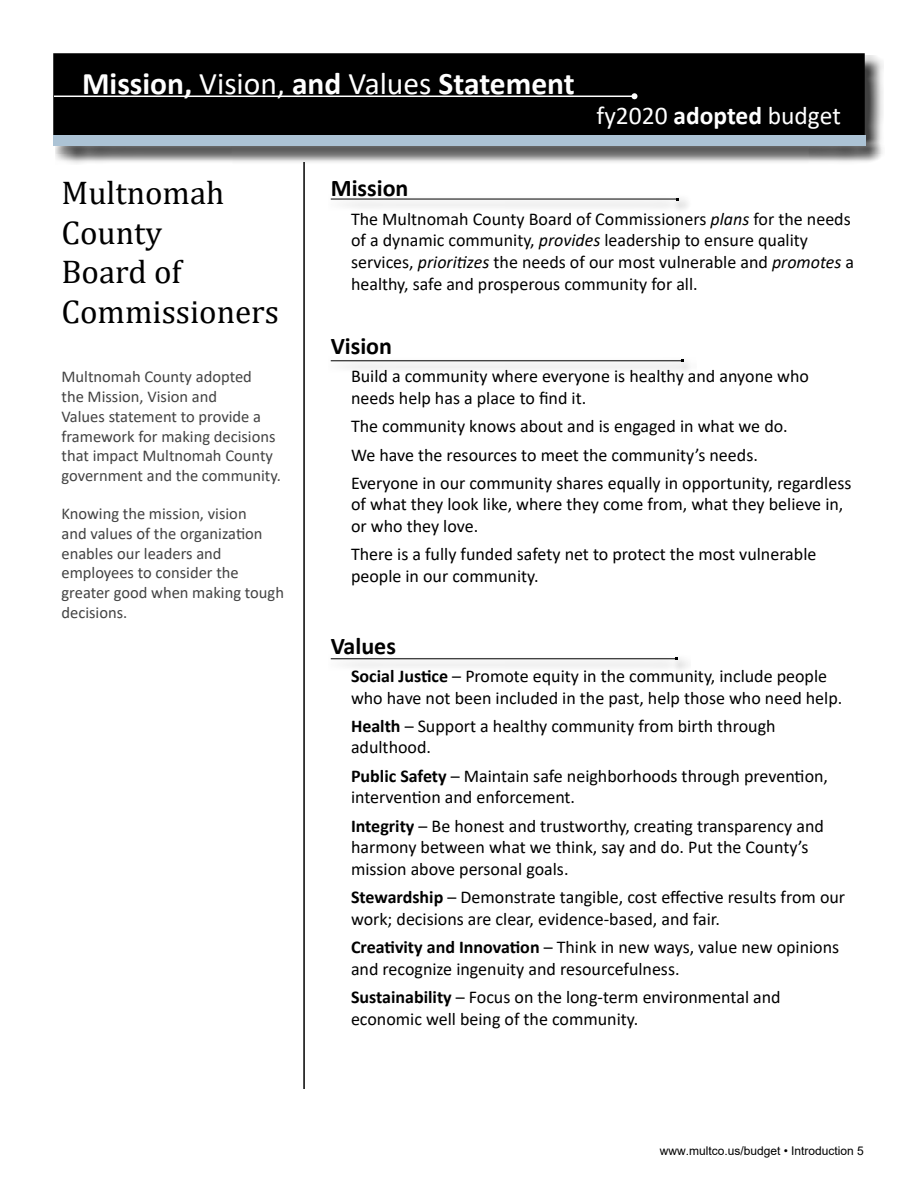
<style>
.page{position:relative;width:918px;height:1188px;background:#fff}
.page>*{position:absolute;margin:0;border:0;box-sizing:border-box;transform-origin:0 0}
.t1{font:33px/39.6px "Cambria";color:#000}
.t2{font:700 31.5px "Calibri";color:#fff}
.t3{font:25.5px "Calibri";color:#fff}
.t4{font:700 24px "Calibri";color:#000}
.t5{font:18px/21.6px "Calibri";color:#000}
.t6{font:16.5px/19.8px "Calibri";color:#434343}
.t7{font:12px "Arial";color:#000}
.s1{font-weight:400}
.s2{font-weight:700}
.s3{font-style:italic}
</style>
<div class="page">
<hr style="left:303px;top:162px;width:2px;height:927px;background:#000">
<div style="left:54px;top:54px;width:810px;height:80px;background:#000"></div>
<div style="left:53px;top:53px;width:812px;height:82px;border:2px solid #000"></div>
<hr style="left:54px;top:96px;width:580px;height:1px;background:#fff">
<svg style="left:632px;top:93px;width:6px;height:6px"></svg>
<div style="left:55px;top:137px;width:829px;height:28px;background:#000;opacity:.75"></div>
<div style="left:53px;top:135px;width:812px;height:10px;background:#acc3d5"></div>
<div style="left:328px;top:194px;width:364px;height:19px;background:#000;opacity:.75"></div>
<hr style="left:331px;top:199px;width:347px;height:1px;background:#000">
<div style="left:328px;top:356px;width:369px;height:19px;background:#000;opacity:.75"></div>
<hr style="left:331px;top:360px;width:351px;height:1px;background:#000">
<div style="left:328px;top:654px;width:363px;height:19px;background:#000;opacity:.75"></div>
<hr style="left:331px;top:658px;width:345px;height:1px;background:#000">
<h2 class="t2" style="left:82px;top:61px;width:494px">Mission, <span class="s1">Vision,</span> and <span class="s1">Values</span> Statement</h2>
<h3 class="t3" style="left:597px;top:98px;width:246px">fy2020 <span class="s2">adopted</span> budget</h3>
<h1 class="t1" style="left:62px;top:173px;width:219px">Multnomah<br>County<br>Board of<br>Commissioners</h1>
<p class="t6" style="left:62px;top:366px;width:221px">Multnomah County adopted<br>the Mission, Vision and<br>Values statement to provide a framework for making decisions that impact Multnomah County government and the community.</p>
<p class="t6" style="left:62px;top:503px;width:224px">Knowing the mission, vision<br>and values of the organization enables our leaders and employees to consider the greater good when making tough decisions.</p>
<h3 class="t4" style="left:331px;top:171px;width:79px">Mission</h3>
<p class="t5" style="left:351px;top:208px;width:505px">The Multnomah County Board of Commissioners <span class="s3">plans</span> for the needs of a dynamic community, <span class="s3">provides</span> leadership to ensure quality services, <span class="s3">prioritizes</span> the needs of our most vulnerable and <span class="s3">promotes</span> a healthy, safe and prosperous community for all.</p>
<h3 class="t4" style="left:331px;top:329px;width:63px">Vision</h3>
<p class="t5" style="left:351px;top:365px;width:459px">Build a community where everyone is healthy and anyone who needs help has a place to find it.</p>
<p class="t5" style="left:351px;top:412px;width:502px;line-height:28.3px">The community knows about and is engaged in what we do.<br>We have the resources to meet the community’s needs.<br>Everyone in our community shares equally in opportunity, regardless</p>
<p class="t5" style="left:351px;top:493px;width:494px">of what they look like, where they come from, what they believe in, or who they love.</p>
<p class="t5" style="left:351px;top:543px;width:467px">There is a fully funded safety net to protect the most vulnerable people in our community.</p>
<h3 class="t4" style="left:331px;top:629px;width:67px">Values</h3>
<p class="t5" style="left:351px;top:665px;width:493px"><span class="s2">Social Justice</span> – Promote equity in the community, include people who have not been included in the past, help those who need help.</p>
<p class="t5" style="left:351px;top:715px;width:426px"><span class="s2">Health</span> – Support a healthy community from birth through adulthood.</p>
<p class="t5" style="left:351px;top:765px;width:479px"><span class="s2">Public Safety</span> – Maintain safe neighborhoods through prevention, intervention and enforcement.</p>
<p class="t5" style="left:351px;top:815px;width:475px"><span class="s2">Integrity</span> – Be honest and trustworthy, creating transparency and harmony between what we think, say and do. Put the County’s mission above personal goals.</p>
<p class="t5" style="left:351px;top:886px;width:496px"><span class="s2">Stewardship</span> – Demonstrate tangible, cost effective results from our work; decisions are clear, evidence-based, and fair.</p>
<p class="t5" style="left:351px;top:936px;width:490px"><span class="s2">Creativity and Innovation</span> – Think in new ways, value new opinions and recognize ingenuity and resourcefulness.</p>
<p class="t5" style="left:351px;top:986px;width:431px"><span class="s2">Sustainability</span> – Focus on the long-term environmental and economic well being of the community.</p>
<p class="t7" style="left:660px;top:1143px;width:206px">www.multco.us/budget • Introduction 5</p>
</div>
